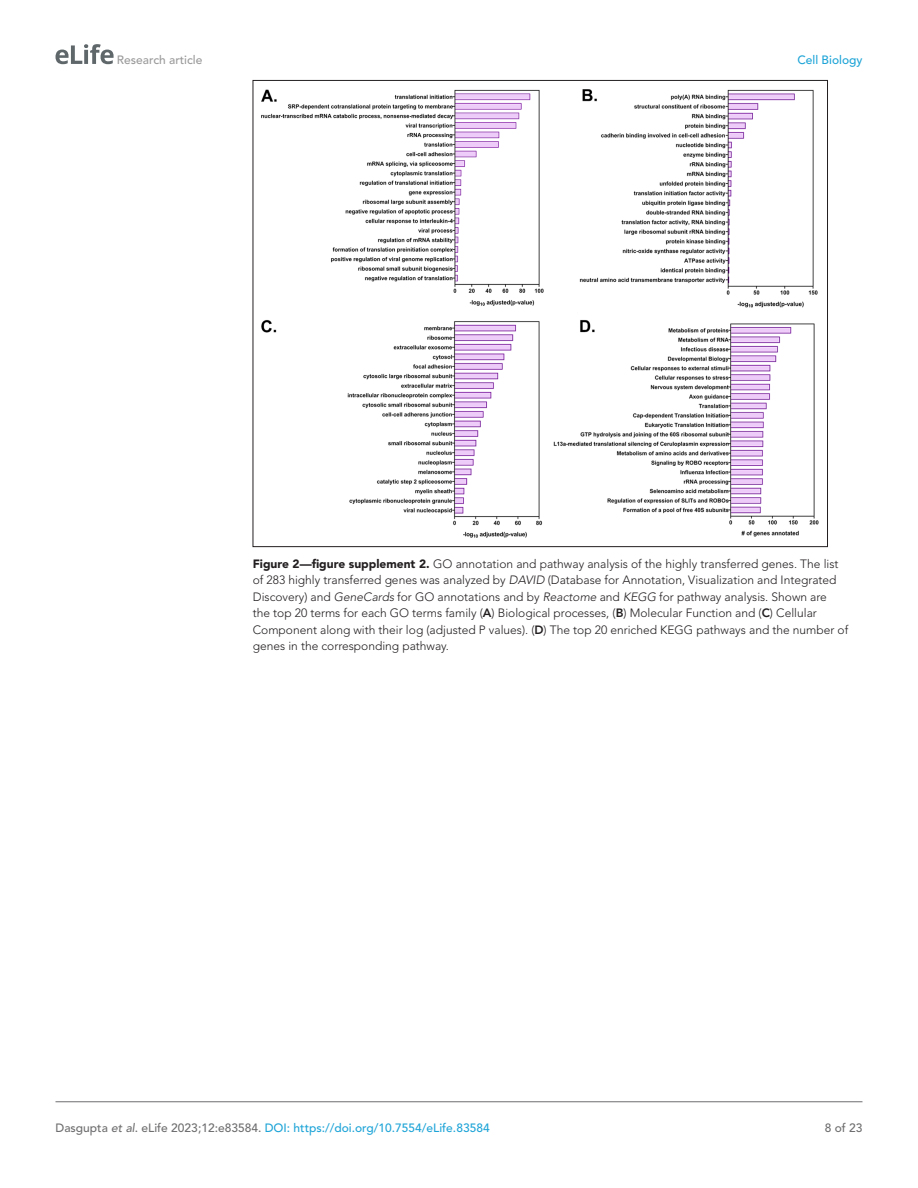
<style>
.page{position:relative;width:918px;height:1188px;background:#fff}
.page>*{position:absolute;margin:0;border:0;box-sizing:border-box;transform-origin:0 0}
.t1{font:300 12px/16.5px "Avenir LT Std";color:#231f20}
.t2{font:500 12px "Avenir LT Std";color:#1ea4d7}
.t3{font:500 12px "Avenir LT Std";color:#9a9a9a}
.t4{font:500 12px "Avenir LT Std";color:#6e6e70}
.s1{font-weight:900}
.s2{font-style:italic}
.s3{font-weight:800}
.s4{color:#6e6e70}
.s5{font-style:italic;color:#6e6e70}
</style>
<div class="page">
<svg style="left:56px;top:44px;width:58px;height:20px"></svg>
<hr style="left:56px;top:1101px;width:806px;height:1px;background:#6e6e70">
<img style="left:262px;top:89px;width:557px;height:449px">
<p class="t3" style="left:117px;top:53px;width:87px">Research article</p>
<p class="t2" style="left:797px;top:53px;width:67px">Cell Biology</p>
<p class="t1" style="left:253px;top:555px;width:597px"><span class="s1">Figure 2—figure supplement 2.</span> GO annotation and pathway analysis of the highly transferred genes. The list of 283 highly transferred genes was analyzed by <span class="s2">DAVID</span> (Database for Annotation, Visualization and Integrated Discovery) and <span class="s2">GeneCards</span> for GO annotations and by <span class="s2">Reactome</span> and <span class="s2">KEGG</span> for pathway analysis. Shown are<br>the top 20 terms for each GO terms family (<span class="s3">A</span>) Biological processes, (<span class="s3">B</span>) Molecular Function and (<span class="s3">C</span>) Cellular Component along with their log (adjusted P values). (<span class="s3">D</span>) The top 20 enriched KEGG pathways and the number of genes in the corresponding pathway.</p>
<p class="t2" style="left:56px;top:1121px;width:436px"><span class="s4">Dasgupta</span> <span class="s5">et al</span><span class="s4">. eLife 2023;12:e83584.</span> DOI: https://doi.org/10.7554/eLife.83584</p>
<p class="t4" style="left:825px;top:1121px;width:39px">8 of 23</p>
</div>
